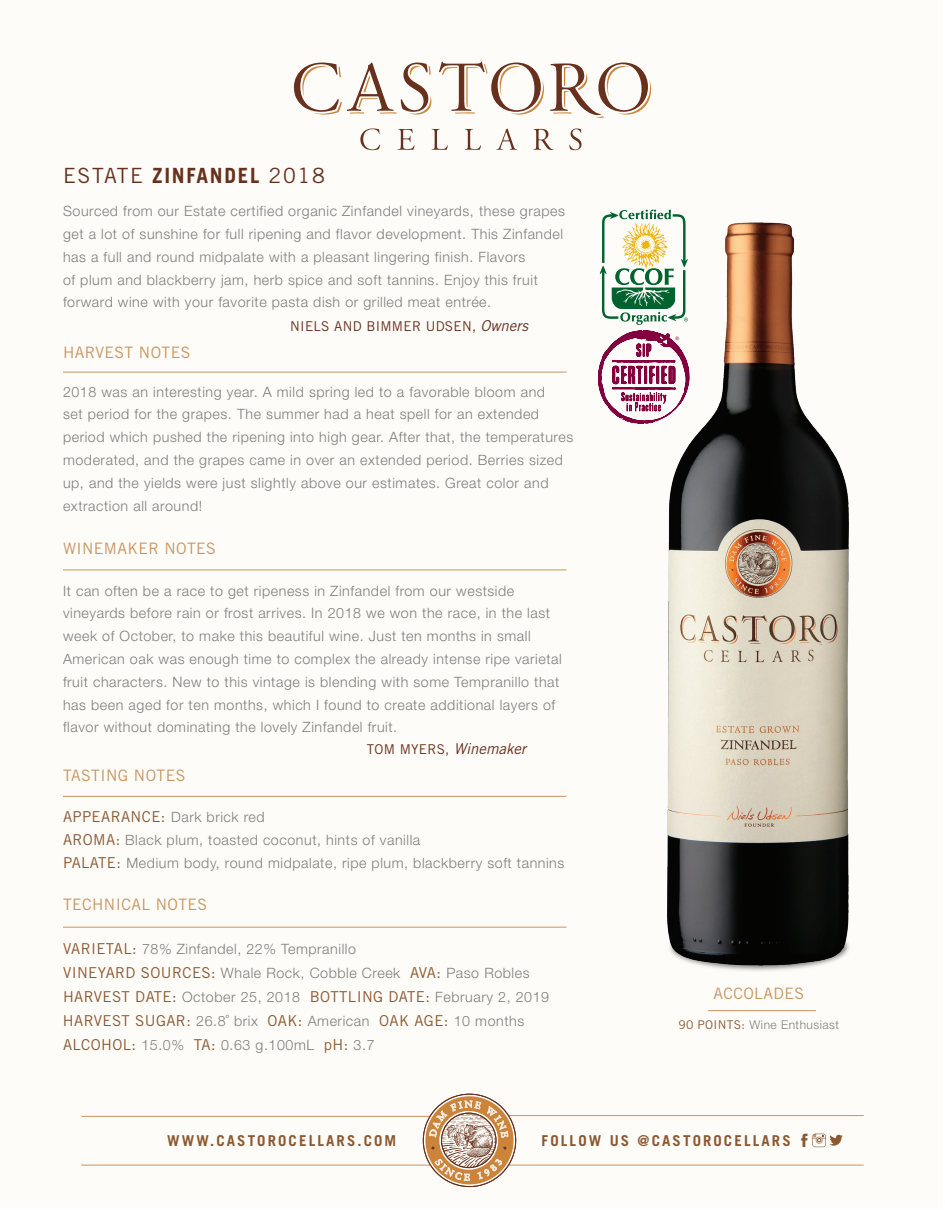
<style>
.page{position:relative;width:945px;height:1215px;background:#fff}
.page>*{position:absolute;margin:0;border:0;box-sizing:border-box;transform-origin:0 0}
.t1{font:21px "Trade Gothic LT Std";letter-spacing:.08em;color:#68311e}
.t2{font:15.75px "Trade Gothic LT Std";letter-spacing:.025em;color:#c99561}
.t3{font:700 15px "Trade Gothic LT Std";letter-spacing:.14em;color:#8c5931}
.t4{font:300 14.25px/22.8px "Helvetica Neue LT Pro";letter-spacing:.04em;color:#7e7e7d}
.t5{font:13.5px "Trade Gothic LT Std";letter-spacing:.02em;color:#68311e}
.t6{font:300 12px "Helvetica Neue LT Pro";letter-spacing:.04em;color:#7e7e7d}
.t7{font:4.8px "Gill Sans";color:#83013e}
.s1{font-weight:700}
.s2{font-style:italic;font-size:15px}
.s3{font-family:"Trade Gothic LT Std";font-weight:400;font-size:15px;color:#8c5931}
.s4{font-family:"Trade Gothic LT Std";font-weight:400;color:#8c5931}
</style>
<div class="page">
<div style="left:0;top:0;width:943px;height:1209px;background:#fdfcf9"></div>
<svg style="left:360px;top:128px;width:20px;height:22px"></svg>
<svg style="left:398px;top:129px;width:17px;height:21px"></svg>
<svg style="left:432px;top:129px;width:16px;height:21px"></svg>
<svg style="left:465px;top:129px;width:16px;height:21px"></svg>
<svg style="left:496px;top:128px;width:21px;height:22px"></svg>
<svg style="left:533px;top:129px;width:21px;height:21px"></svg>
<svg style="left:569px;top:128px;width:13px;height:22px"></svg>
<svg style="left:294px;top:62px;width:357px;height:56px"></svg>
<img style="left:666px;top:222px;width:184px;height:747px">
<hr style="left:63px;top:372px;width:503px;height:1px;background:#c99561">
<hr style="left:63px;top:796px;width:503px;height:1px;background:#c99561">
<hr style="left:63px;top:927px;width:503px;height:1px;background:#c99561">
<hr style="left:509px;top:1165px;width:355px;height:1px;background:#c99561">
<hr style="left:81px;top:1165px;width:349px;height:1px;background:#c99561">
<hr style="left:81px;top:1116px;width:349px;height:1px;background:#c99561">
<hr style="left:509px;top:1115px;width:355px;height:1px;background:#c99561">
<svg style="left:423px;top:1094px;width:93px;height:93px"></svg>
<svg style="left:801px;top:1134px;width:42px;height:13px"></svg>
<hr style="left:708px;top:1010px;width:108px;height:1px;background:#c99561">
<hr style="left:63px;top:570px;width:503px;height:1px;background:#c99561">
<svg style="left:598px;top:210px;width:91px;height:214px"></svg>
<h1 class="t1" style="left:63px;top:163px;width:263px">ESTATE <span class="s1">ZINFANDEL</span> 2018</h1>
<p class="t4" style="left:63px;top:199px;width:504px">Sourced from our Estate certified organic Zinfandel vineyards, these grapes get a lot of sunshine for full ripening and flavor development. This Zinfandel has a full and round midpalate with a pleasant lingering finish. Flavors<br>of plum and blackberry jam, herb spice and soft tannins. Enjoy this fruit forward wine with your favorite pasta dish or grilled meat entrée.</p>
<p class="t5" style="left:290px;top:318px;width:239px">NIELS AND BIMMER UDSEN, <span class="s2">Owners</span></p>
<p class="t2" style="left:63px;top:343px;width:129px">HARVEST NOTES</p>
<p class="t4" style="left:63px;top:380px;width:512px">2018 was an interesting year. A mild spring led to a favorable bloom and<br>set period for the grapes. The summer had a heat spell for an extended period which pushed the ripening into high gear. After that, the temperatures moderated, and the grapes came in over an extended period. Berries sized up, and the yields were just slightly above our estimates. Great color and extraction all around!</p>
<p class="t2" style="left:63px;top:539px;width:154px">WINEMAKER NOTES</p>
<p class="t4" style="left:63px;top:579px;width:500px">It can often be a race to get ripeness in Zinfandel from our westside vineyards before rain or frost arrives. In 2018 we won the race, in the last week of October, to make this beautiful wine. Just ten months in small American oak was enough time to complex the already intense ripe varietal fruit characters. New to this vintage is blending with some Tempranillo that has been aged for ten months, which I found to create additional layers of flavor without dominating the lovely Zinfandel fruit.</p>
<p class="t5" style="left:367px;top:741px;width:161px">TOM MYERS, <span class="s2">Winemaker</span></p>
<p class="t2" style="left:63px;top:766px;width:124px">TASTING NOTES</p>
<p class="t4" style="left:63px;top:805px;width:503px"><span class="s3">APPEARANCE:</span> Dark brick red<br><span class="s3">AROMA:</span> Black plum, toasted coconut, hints of vanilla<br><span class="s3">PALATE:</span> Medium body, round midpalate, ripe plum, blackberry soft tannins</p>
<p class="t2" style="left:63px;top:895px;width:146px">TECHNICAL NOTES</p>
<p class="t4" style="left:63px;top:937px;width:488px;line-height:24px"><span class="s3">VARIETAL:</span> 78% Zinfandel, 22% Tempranillo<br><span class="s3">VINEYARD SOURCES:</span> Whale Rock, Cobble Creek <span class="s3">AVA:</span> Paso Robles <span class="s3">HARVEST DATE:</span> October 25, 2018 <span class="s3">BOTTLING DATE:</span> February 2, 2019<br><span class="s3">HARVEST SUGAR:</span> 26.8˚ brix <span class="s3">OAK:</span> American <span class="s3">OAK AGE:</span> 10 months <span class="s3">ALCOHOL:</span> 15.0% <span class="s3">TA:</span> 0.63 g.100mL <span class="s3">pH:</span> 3.7</p>
<p class="t7" style="left:675px;top:336px;width:5px">®</p>
<p class="t2" style="left:713px;top:984px;width:92px">ACCOLADES</p>
<p class="t6" style="left:678px;top:1017px;width:162px"><span class="s4">90 POINTS:</span> Wine Enthusiast</p>
<p class="t3" style="left:167px;top:1131px;width:231px">WWW.CASTOROCELLARS.COM</p>
<p class="t3" style="left:542px;top:1131px;width:251px">FOLLOW US @CASTOROCELLARS</p>
</div>
